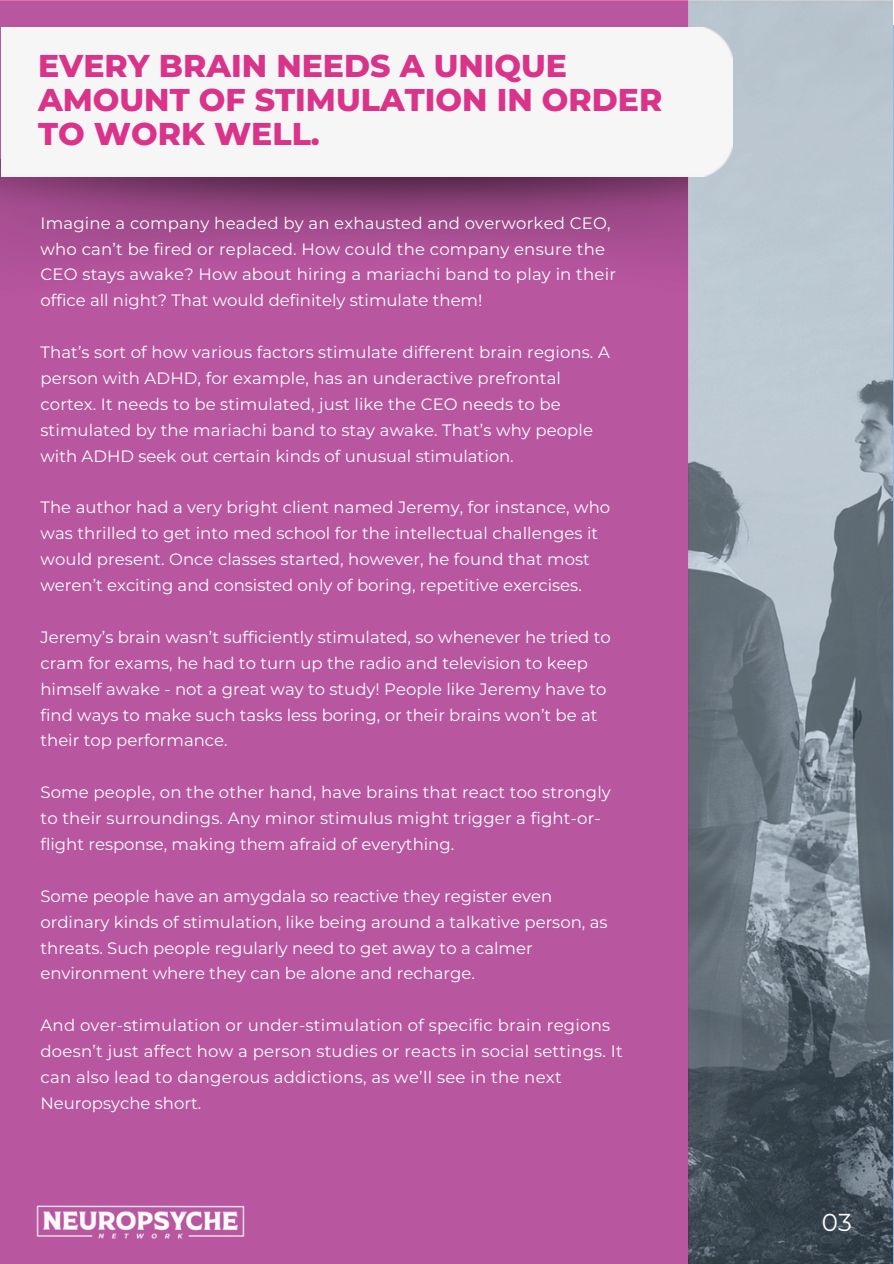
<style>
.page{position:relative;width:894px;height:1264px;background:#fff}
.page>*{position:absolute;margin:0;border:0;box-sizing:border-box;transform-origin:0 0}
.t1{font:800 31.5px/33.8px "Montserrat";color:#da338a}
.t2{font:24.45px "Montserrat";color:#fefefe}
.t3{font:16.5px/25.8px "Montserrat";letter-spacing:.005em;color:#fff}
</style>
<div class="page">
<div style="left:0;top:0;width:688px;height:1263px;background:#b856a0"></div>
<img style="left:688px;top:0;width:204px;height:1263px">
<div style="left:1px;top:27px;width:731px;height:150px;background:#f6f6f6"></div>
<img style="left:36px;top:1205px;width:209px;height:34px">
<p class="t1" style="left:38px;top:49px;width:625px">EVERY BRAIN NEEDS A UNIQUE<br>AMOUNT OF STIMULATION IN ORDER<br>TO WORK WELL.</p>
<p class="t3" style="left:40px;top:210px;width:577px">Imagine a company headed by an exhausted and overworked CEO, who can’t be fired or replaced. How could the company ensure the<br>CEO stays awake? How about hiring a mariachi band to play in their</p>
<p class="t3" style="left:40px;top:287px;width:443px">office all night? That would definitely stimulate them!</p>
<p class="t3" style="left:40px;top:339px;width:570px">That’s sort of how various factors stimulate different brain regions. A person with ADHD, for example, has an underactive prefrontal cortex. It needs to be stimulated, just like the CEO needs to be stimulated by the mariachi band to stay awake. That’s why people</p>
<p class="t3" style="left:40px;top:443px;width:474px">with ADHD seek out certain kinds of unusual stimulation.</p>
<p class="t3" style="left:40px;top:494px;width:571px">The author had a very bright client named Jeremy, for instance, who was thrilled to get into med school for the intellectual challenges it would present. Once classes started, however, he found that most</p>
<p class="t3" style="left:40px;top:572px;width:542px">weren’t exciting and consisted only of boring, repetitive exercises.</p>
<p class="t3" style="left:40px;top:624px;width:571px">Jeremy’s brain wasn’t sufficiently stimulated, so whenever he tried to cram for exams, he had to turn up the radio and television to keep himself awake - not a great way to study! People like Jeremy have to find ways to make such tasks less boring, or their brains won’t be at</p>
<p class="t3" style="left:40px;top:727px;width:189px">their top performance.</p>
<p class="t3" style="left:40px;top:779px;width:571px">Some people, on the other hand, have brains that react too strongly to their surroundings. Any minor stimulus might trigger a fight-or-</p>
<p class="t3" style="left:40px;top:831px;width:415px">flight response, making them afraid of everything.</p>
<p class="t3" style="left:40px;top:883px;width:568px">Some people have an amygdala so reactive they register even ordinary kinds of stimulation, like being around a talkative person, as threats. Such people regularly need to get away to a calmer</p>
<p class="t3" style="left:40px;top:960px;width:436px">environment where they can be alone and recharge.</p>
<p class="t3" style="left:40px;top:1012px;width:583px">And over-stimulation or under-stimulation of specific brain regions doesn’t just affect how a person studies or reacts in social settings. It can also lead to dangerous addictions, as we’ll see in the next</p>
<p class="t3" style="left:40px;top:1090px;width:162px">Neuropsyche short.</p>
<p class="t2" style="left:821px;top:1207px;width:32px">03</p>
</div>
